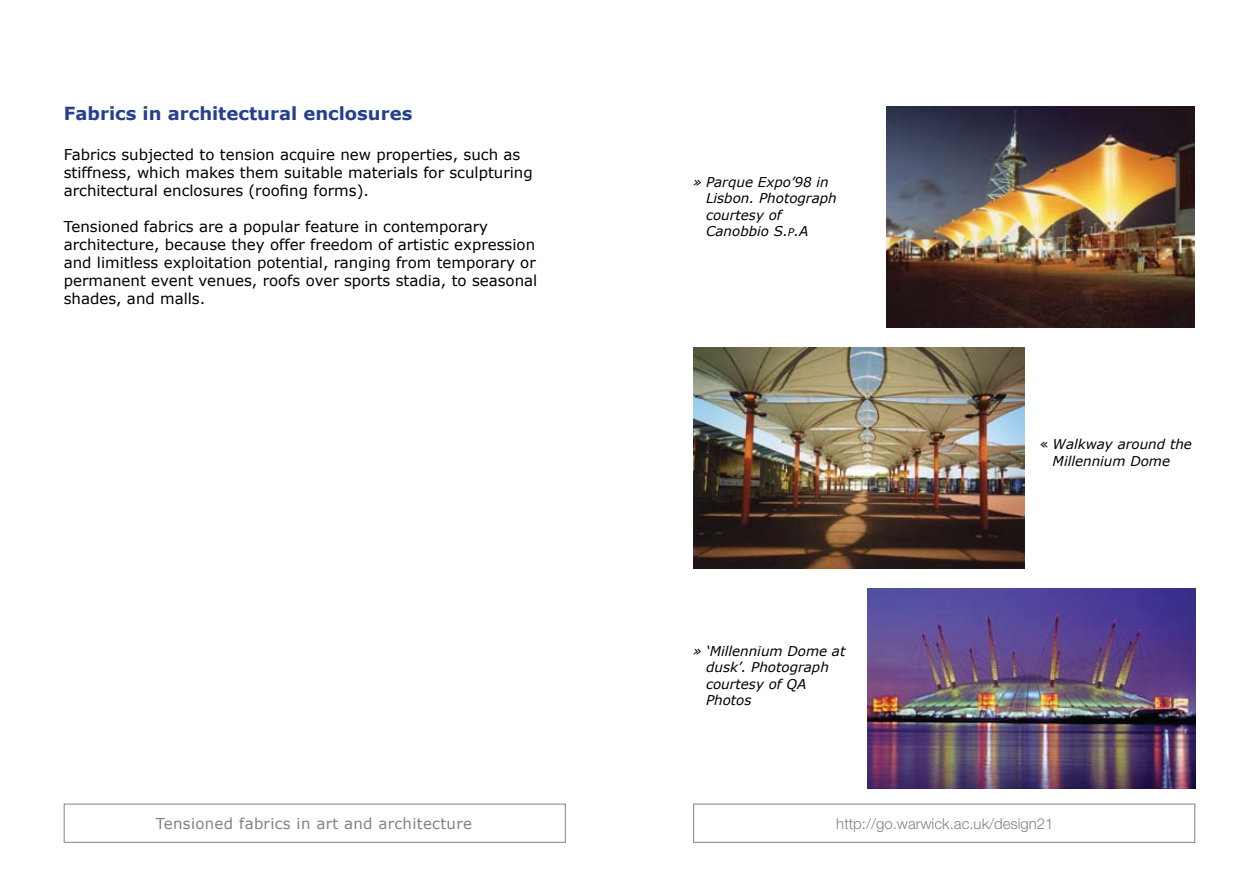
<style>
.page{position:relative;width:1259px;height:893px;background:#fff}
.page>*{position:absolute;margin:0;border:0;box-sizing:border-box;transform-origin:0 0}
.t1{font:700 18px "Verdana";color:#25408f}
.t2{font:15px/18px "Verdana";color:#000}
.t3{font:15px "Verdana";letter-spacing:.02em;color:#808285}
.t4{font:300 15px "Helvetica Neue";color:#808285}
.t5{font:italic 13.5px/16.5px "Verdana";color:#000}
.s1{font-size:10.5px}
.s2{font-style:normal}
</style>
<div class="page">
<div style="left:64px;top:804px;width:502px;height:39px;border:1px solid #808285"></div>
<div style="left:693px;top:804px;width:502px;height:39px;border:1px solid #808285"></div>
<img style="left:886px;top:106px;width:308px;height:221px">
<img style="left:693px;top:347px;width:331px;height:221px">
<img style="left:867px;top:588px;width:328px;height:200px">
<p class="t1" style="left:64px;top:102px;width:350px">Fabrics in architectural enclosures</p>
<p class="t2" style="left:64px;top:145px;width:470px">Fabrics subjected to tension acquire new properties, such as stiffness, which makes them suitable materials for sculpturing architectural enclosures (roofing forms).</p>
<p class="t2" style="left:64px;top:217px;width:475px">Tensioned fabrics are a popular feature in contemporary architecture, because they offer freedom of artistic expression and limitless exploitation potential, ranging from temporary or permanent event venues, roofs over sports stadia, to seasonal shades, and malls.</p>
<p class="t5" style="left:706px;top:173px;width:132px;text-indent:-13px">» Parque Expo’98 in<br>Lisbon. Photograph courtesy of<br>Canobbio S.<span class="s1">P</span>.A</p>
<p class="t5" style="left:706px;top:642px;width:141px;text-indent:-13px">» ‘Millennium Dome at dusk’. Photograph courtesy of QA<br>Photos</p>
<p class="t5" style="left:1052px;top:436px;width:141px;text-indent:-13px"><span class="s2">«</span> Walkway around the<br>Millennium Dome</p>
<p class="t3" style="left:156px;top:813px;width:318px">Tensioned fabrics in art and architecture</p>
<p class="t4" style="left:836px;top:814px;width:219px">http://go.warwick.ac.uk/design21</p>
</div>
